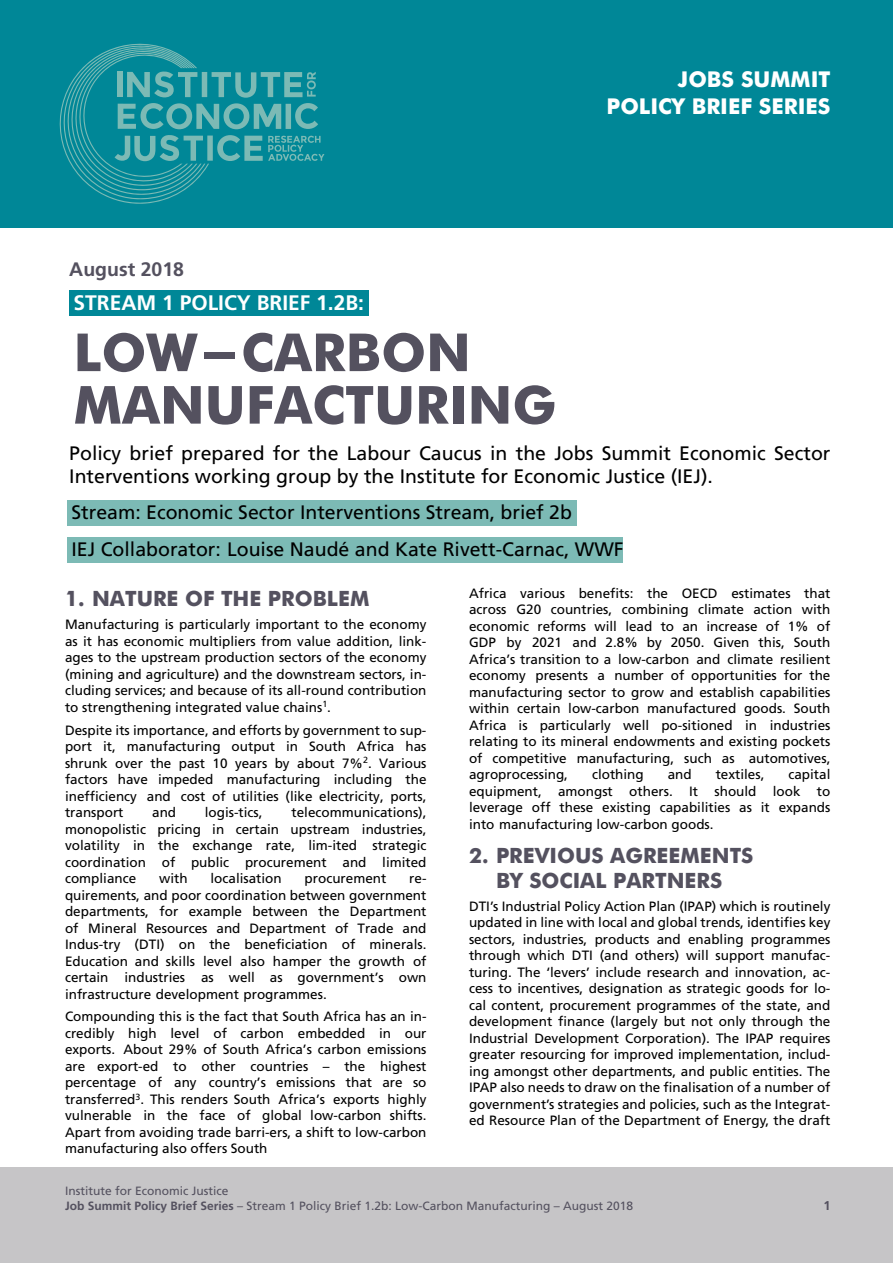
<style>
.page{position:relative;width:893px;height:1263px;background:#fff}
.page>*{position:absolute;margin:0;border:0;box-sizing:border-box;transform-origin:0 0}
._02_LEADIN{font:700 52.5px/52.5px "Futura";color:#54515f}
.t1{font:700 21.75px/26.5px "Futura";color:#fff;text-align:right}
._03_body{font:700 21px/25.2px "Futura";color:#54515f;text-align:center}
._00_preheader{font:700 21px "Frutiger LT Std";color:#fff}
._02_LEADIN-2{font:19.5px/23.4px "Frutiger LT Std";color:#000}
._02_leadin_with_high{font:19.5px "Frutiger LT Std";color:#000}
._00_date{font:700 19.5px "Frutiger LT Std";color:#54515f}
._03_body-2{font:13.5px/16.5px "Frutiger LT Std";color:#000;text-align:justify}
.t2{font:700 12.75px "Frutiger LT Std";color:#54515f}
._03_body-3{font:12px "Frutiger LT Std";color:#54515f}
.s1{font-weight:700}
</style>
<div class="page">
<div style="left:0;top:0;width:893px;height:228px;background:#008797"></div>
<svg style="left:59px;top:43px;width:265px;height:161px"></svg>
<div style="left:0;top:1167px;width:893px;height:96px;background:#c6c5c7"></div>
<div style="left:69px;top:290px;width:299px;height:25px;background:#008797"></div>
<div style="left:67px;top:500px;width:509px;height:26px;background:#7cbab5"></div>
<div style="left:67px;top:537px;width:555px;height:25px;background:#7cbab5"></div>
<h2 class="t1" style="left:607px;top:64px;width:225px">JOBS SUMMIT<br>POLICY BRIEF SERIES</h2>
<p class="_00_date" style="left:69px;top:258px;width:116px">August 2018</p>
<p class="_00_preheader" style="left:74px;top:290px;width:292px">STREAM 1 POLICY BRIEF 1.2B:</p>
<p class="_02_LEADIN" style="left:74px;top:322px;width:485px">LOW-CARBON<br>MANUFACTURING</p>
<p class="_02_LEADIN-2" style="left:69px;top:441px;width:763px">Policy brief prepared for the Labour Caucus in the Jobs Summit Economic Sector<br>Interventions working group by the Institute for Economic Justice (IEJ).</p>
<p class="_02_leadin_with_high" style="left:71px;top:501px;width:502px">Stream: Economic Sector Interventions Stream, brief 2b</p>
<p class="_02_leadin_with_high" style="left:71px;top:537px;width:554px">IEJ Collaborator: Louise Naudé and Kate Rivett-Carnac, WWF</p>
<p class="_03_body" style="left:65px;top:585px;width:306px">1. NATURE OF THE PROBLEM</p>
<p class="_03_body-2" style="left:65px;top:616px;width:363px">Manufacturing is particularly important to the economy as it has economic multipliers from value addition, link&shy;ages to the upstream production sectors of the economy (mining and agriculture) and the downstream sectors, in&shy;cluding services; and because of its all-round contribution to strengthening integrated value chains<sup>1</sup>.</p>
<p class="_03_body-2" style="left:65px;top:722px;width:363px">Despite its importance, and efforts by government to sup&shy;port it, manufacturing output in South Africa has shrunk over the past 10 years by about 7%<sup>2</sup>. Various factors have impeded manufacturing including the inefficiency and cost of utilities (like electricity, ports, transport</p>
<p class="_03_body-2" style="left:469px;top:585px;width:363px">Africa various benefits: the OECD estimates that across G20 countries, combining climate action with economic reforms will lead to an increase of 1% of GDP by 2021 and 2.8% by 2050. Given this, South Africa’s transition to a low-carbon and climate resilient economy presents a number of opportunities for the manufacturing sector to grow and establish capabilities within certain low-carbon manufactured goods. South Africa is particularly well po-sitioned in industries relating to its mineral endowments and existing pockets of competitive manufacturing, such as automotives, agroprocessing,</p>
<p class="_03_body-2" style="left:469px;top:766px;width:363px;text-indent:319px">capital equipment, amongst others. It should look to leverage off these existing capabilities as it expands into manufacturing low-carbon goods.</p>
<p class="_03_body" style="left:469px;top:841px;width:286px">2. PREVIOUS AGREEMENTS<br>BY SOCIAL PARTNERS</p>
<p class="_03_body-2" style="left:469px;top:898px;width:363px">DTI’s Industrial Policy Action Plan (IPAP) which is routinely updated in line with local and global trends, identifies key sectors, industries, products and enabling programmes through which DTI (and others) will support manufac&shy;turing. The ‘levers’ include research and innovation, ac&shy;cess to incentives, designation as strategic goods for lo&shy;cal content, procurement programmes of the state, and development finance (largely but not only through the Industrial Development Corporation). The IPAP requires greater resourcing for improved implementation, includ&shy;ing amongst other departments, and public entities. The IPAP also needs to draw on the finalisation of a number of government’s strategies and policies, such as the Integrat&shy;ed Resource Plan of the Department of Energy, the draft</p>
<p class="_03_body-2" style="left:592px;top:766px;width:53px">clothing</p>
<p class="_03_body-2" style="left:668px;top:766px;width:26px">and</p>
<p class="_03_body-2" style="left:716px;top:766px;width:50px">textiles,</p>
<p class="_03_body-2" style="left:65px;top:804px;width:363px;text-indent:226px">telecommunications), monopolistic pricing in certain upstream industries, volatility in the exchange rate, lim-ited strategic coordination of public procurement and limited compliance</p>
<p class="_03_body-2" style="left:152px;top:804px;width:26px">and</p>
<p class="_03_body-2" style="left:205px;top:804px;width:59px">logis-tics,</p>
<p class="_03_body-2" style="left:159px;top:870px;width:30px">with</p>
<p class="_03_body-2" style="left:210px;top:870px;width:73px">localisation</p>
<p class="_03_body-2" style="left:305px;top:870px;width:83px">procurement</p>
<p class="_03_body-2" style="left:65px;top:870px;width:363px;text-indent:344px">re&shy;quirements, and poor coordination between government departments, for example between the Department of Mineral Resources and Department of Trade and Indus-try (DTI) on the beneficiation of minerals.<br>Education and skills level also hamper the growth of certain industries as well as government’s own infrastructure development programmes.</p>
<p class="_03_body-2" style="left:65px;top:1008px;width:363px">Compounding this is the fact that South Africa has an in&shy;credibly high level of carbon embedded in our exports. About 29% of South Africa’s carbon emissions are export-ed to other countries – the highest percentage of any country’s emissions that are so transferred<sup>3</sup>. This renders South Africa’s exports highly vulnerable in the face of global low-carbon shifts.<br>Apart from avoiding trade barri-ers, a shift to low-carbon manufacturing also offers South</p>
<p class="_03_body-3" style="left:65px;top:1184px;width:165px">Institute for Economic Justice</p>
<p class="_03_body-3" style="left:65px;top:1199px;width:570px"><span class="s1">Job Summit Policy Brief Series</span> – Stream 1 Policy Brief 1.2b: Low-Carbon Manufacturing – August 2018</p>
<p class="t2" style="left:823px;top:1198px;width:9px">1</p>
</div>
